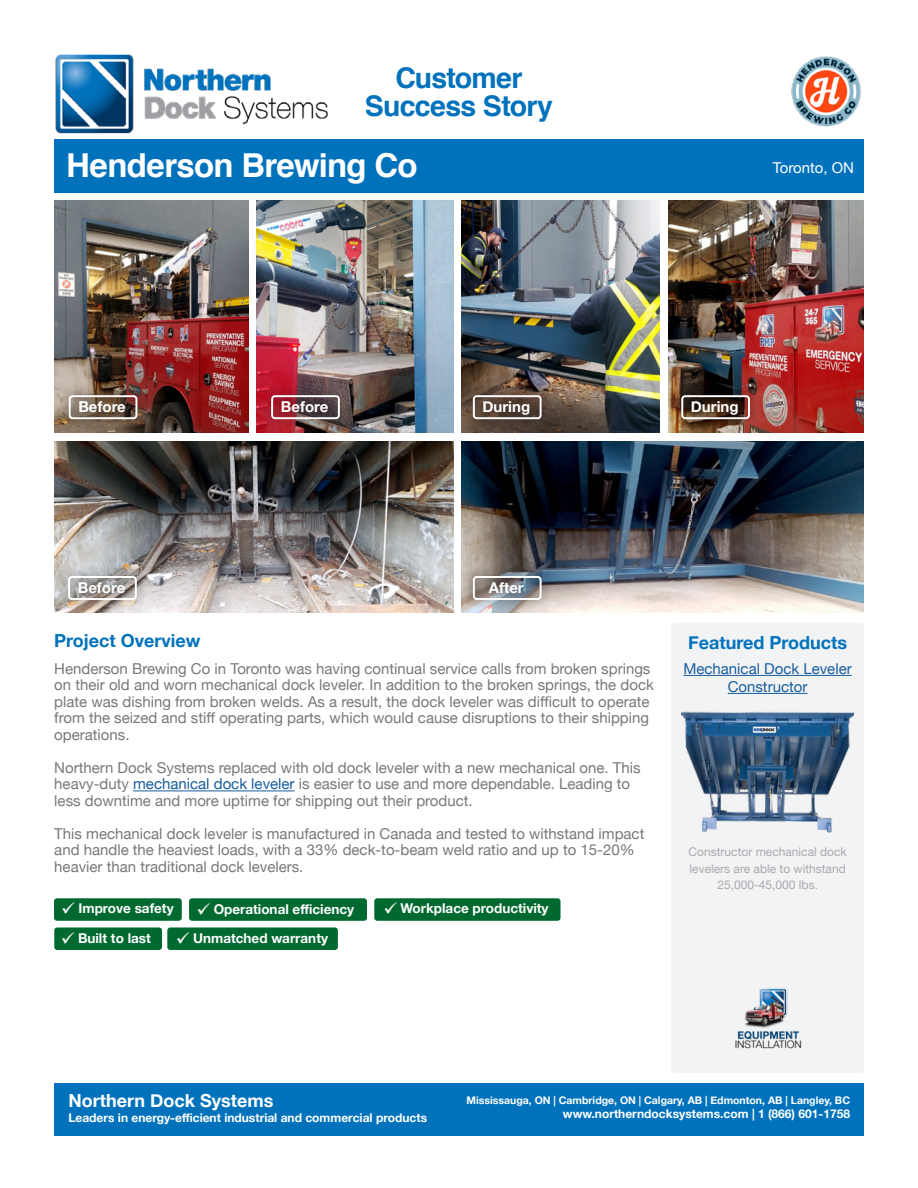
<style>
.page{position:relative;width:918px;height:1188px;background:#fff}
.page>*{position:absolute;margin:0;border:0;box-sizing:border-box;transform-origin:0 0}
.t1{font:700 33px "Helvetica";letter-spacing:-.025em;color:#fff}
.t2{font:700 28.5px "Helvetica";letter-spacing:-.03em;color:#0072bc}
.t3{font:700 18px "Helvetica Neue";color:#0072bc}
.t4{font:700 18px "Helvetica Neue";color:#fff}
.Paragraph_Style_1{font:15px/16.5px "Helvetica Neue";color:#76787b}
.Paragraph_Style_1-2{font:700 15px "Helvetica Neue";color:#fff}
.t5{font:15px/18px "Helvetica Neue";color:#175d9e;text-align:center}
.t6{font:15px "Helvetica Neue";color:#fff}
.t7{font:700 13.5px "Helvetica Neue";color:#fff}
.t8{font:700 12px "Helvetica Neue";color:#fff}
.t9{font:12px/16.5px "Helvetica Neue";color:#a8aaad;text-align:center}
.t10{font:700 10.5px "Helvetica Neue";color:#fff}
.s1{color:#175d9e}
</style>
<div class="page">
<div style="left:671px;top:623px;width:193px;height:450px;background:#f2f3f4;border-radius:3px"></div>
<div style="left:54px;top:139px;width:810px;height:54px;background:#0072bc"></div>
<hr style="left:133px;top:791px;width:162px;height:1px;background:#175d9e">
<img style="left:55px;top:54px;width:273px;height:80px">
<div style="left:54px;top:1083px;width:810px;height:52px;background:#0072bc"></div>
<img style="left:791px;top:56px;width:70px;height:71px">
<img style="left:257px;top:201px;width:196px;height:231px">
<img style="left:668px;top:201px;width:196px;height:231px">
<img style="left:735px;top:988px;width:67px;height:61px">
<img style="left:681px;top:711px;width:173px;height:122px">
<hr style="left:683px;top:675px;width:169px;height:1px;background:#175d9e">
<hr style="left:728px;top:693px;width:79px;height:1px;background:#175d9e">
<div style="left:54px;top:898px;width:128px;height:23px;background:#006930;border-radius:3px"></div>
<div style="left:189px;top:898px;width:178px;height:23px;background:#006930;border-radius:3px"></div>
<div style="left:54px;top:927px;width:108px;height:23px;background:#006930;border-radius:3px"></div>
<img style="left:54px;top:441px;width:399px;height:171px">
<img style="left:462px;top:201px;width:197px;height:231px">
<img style="left:462px;top:441px;width:402px;height:171px">
<div style="left:374px;top:898px;width:187px;height:23px;background:#006930;border-radius:3px"></div>
<div style="left:262px;top:385px;width:88px;height:44px;background:#231f20;opacity:.75"></div>
<div style="left:271px;top:395px;width:69px;height:24px;border:2px solid #fff;border-radius:3px"></div>
<div style="left:672px;top:385px;width:88px;height:44px;background:#231f20;opacity:.75"></div>
<div style="left:681px;top:395px;width:69px;height:24px;border:2px solid #fff;border-radius:3px"></div>
<div style="left:59px;top:566px;width:88px;height:43px;background:#231f20;opacity:.75"></div>
<div style="left:68px;top:576px;width:69px;height:24px;border:2px solid #fff;border-radius:3px"></div>
<div style="left:463px;top:566px;width:88px;height:43px;background:#231f20;opacity:.75"></div>
<div style="left:473px;top:576px;width:69px;height:24px;border:2px solid #fff;border-radius:3px"></div>
<img style="left:54px;top:201px;width:194px;height:231px">
<div style="left:59px;top:385px;width:88px;height:44px;background:#231f20;opacity:.75"></div>
<div style="left:69px;top:395px;width:68px;height:24px;border:2px solid #fff;border-radius:3px"></div>
<div style="left:463px;top:385px;width:88px;height:44px;background:#231f20;opacity:.75"></div>
<div style="left:473px;top:395px;width:69px;height:24px;border:2px solid #fff;border-radius:3px"></div>
<div style="left:167px;top:927px;width:171px;height:23px;background:#006930;border-radius:3px"></div>
<p class="t2" style="left:395px;top:55px;width:129px">Customer</p>
<p class="t2" style="left:365px;top:83px;width:190px">Success Story</p>
<p class="t1" style="left:66px;top:139px;width:353px">Henderson Brewing Co</p>
<p class="t6" style="left:773px;top:157px;width:83px">Toronto, ON</p>
<p class="Paragraph_Style_1-2" style="left:78px;top:395px;width:49px">Before</p>
<p class="Paragraph_Style_1-2" style="left:482px;top:395px;width:49px">During</p>
<p class="Paragraph_Style_1-2" style="left:281px;top:395px;width:49px">Before</p>
<p class="Paragraph_Style_1-2" style="left:691px;top:395px;width:49px">During</p>
<p class="Paragraph_Style_1-2" style="left:78px;top:575px;width:49px">Before</p>
<p class="Paragraph_Style_1-2" style="left:489px;top:575px;width:36px">After</p>
<p class="t3" style="left:54px;top:626px;width:148px">Project Overview</p>
<p class="t3" style="left:688px;top:629px;width:161px">Featured Products</p>
<p class="Paragraph_Style_1" style="left:54px;top:661px;width:601px">Henderson Brewing Co in Toronto was having continual service calls from broken springs on their old and worn mechanical dock leveler. In addition to the broken springs, the dock plate was dishing from broken welds. As a result, the dock leveler was difficult to operate from the seized and stiff operating parts, which would cause disruptions to their shipping operations.</p>
<p class="Paragraph_Style_1" style="left:54px;top:760px;width:588px">Northern Dock Systems replaced with old dock leveler with a new mechanical one. This heavy-duty <span class="s1">mechanical dock leveler</span> is easier to use and more dependable. Leading to less downtime and more uptime for shipping out their product.</p>
<p class="Paragraph_Style_1" style="left:54px;top:826px;width:592px">This mechanical dock leveler is manufactured in Canada and tested to withstand impact and handle the heaviest loads, with a 33% deck-to-beam weld ratio and up to 15-20% heavier than traditional dock levelers.</p>
<p class="t7" style="left:61px;top:898px;width:114px">✓ Improve safety</p>
<p class="t7" style="left:196px;top:898px;width:159px">✓ Operational efficiency</p>
<p class="t7" style="left:61px;top:927px;width:92px">✓ Built to last</p>
<p class="t7" style="left:176px;top:927px;width:154px">✓ Unmatched warranty</p>
<p class="t7" style="left:383px;top:898px;width:167px">✓ Workplace productivity</p>
<p class="t5" style="left:683px;top:660px;width:170px">Mechanical Dock Leveler<br>Constructor</p>
<p class="t9" style="left:689px;top:845px;width:160px">Constructor mechanical dock levelers are able to withstand<br>25,000-45,000 lbs.</p>
<p class="t4" style="left:68px;top:1087px;width:207px">Northern Dock Systems</p>
<p class="t8" style="left:68px;top:1108px;width:360px">Leaders in energy-efficient industrial and commercial products</p>
<p class="t10" style="left:467px;top:1092px;width:385px">Mississauga, ON | Cambridge, ON | Calgary, AB | Edmonton, AB | Langley, BC</p>
<p class="t8" style="left:563px;top:1105px;width:289px">www.northerndocksystems.com | 1 (866) 601-1758</p>
</div>
